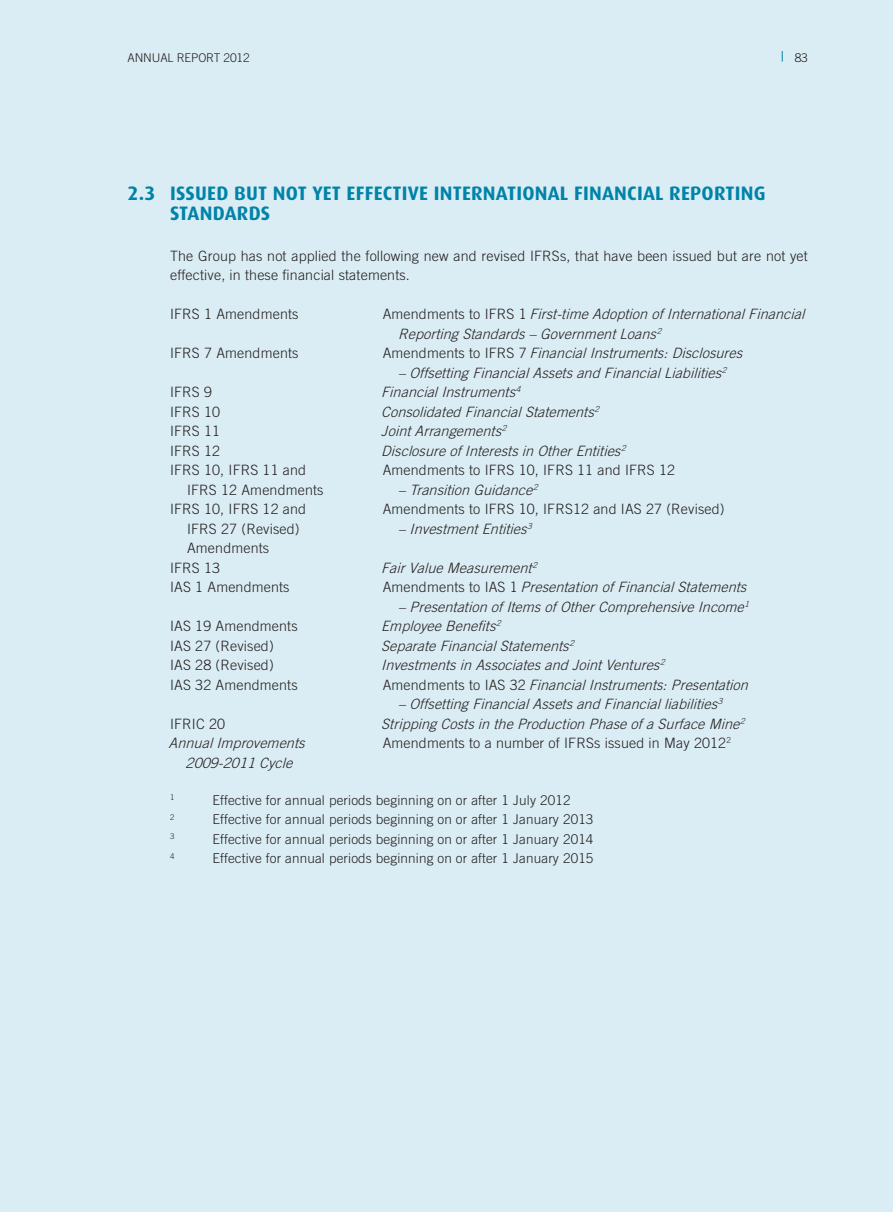
<style>
.page{position:relative;width:893px;height:1212px;background:#dbedf4}
.page>*{position:absolute;margin:0;border:0;box-sizing:border-box;transform-origin:0 0}
.Heading_1{font:700 19.5px/19.5px "Dax";letter-spacing:.01em;color:#0083a9}
.Body_Text{font:italic 300 14.25px/19.5px "Trade Gothic LT Std";color:#231f20}
.Body_Text-2{font:300 14.25px/19.5px "Trade Gothic LT Std";letter-spacing:.01em;color:#231f20}
.Notes{font:300 13.5px "Trade Gothic LT Std";letter-spacing:.01em;color:#231f20}
.t1{font:300 12px "Trade Gothic LT Std";letter-spacing:-.01em;color:#231f20}
.Notes-2{font:300 7.8px "Trade Gothic LT Std";color:#231f20}
.s1{font-style:normal}
</style>
<div class="page">
<p class="t1" style="left:128px;top:50px;width:124px">ANNUAL REPORT 2012</p>
<p class="t1" style="left:795px;top:50px;width:15px">83</p>
<p class="Heading_1" style="left:170px;top:184px;width:597px;text-indent:-43px">2.3 ISSUED BUT NOT YET EFFECTIVE INTERNATIONAL FINANCIAL REPORTING<br>STANDARDS</p>
<p class="Body_Text-2" style="left:170px;top:246px;width:639px">The Group has not applied the following new and revised IFRSs, that have been issued but are not yet effective, in these financial statements.</p>
<p class="Body_Text-2" style="left:170px;top:304px;width:130px">IFRS 1 Amendments</p>
<p class="Body_Text" style="left:398px;top:304px;width:412px;text-indent:-16px"><span class="s1">A m e n d m e n t s t o I F R S 1</span> First-time Adoption of International Financial<br>Reporting Standards – Government Loans<sup>2</sup></p>
<p class="Body_Text-2" style="left:170px;top:343px;width:130px">IFRS 7 Amendments</p>
<p class="Body_Text" style="left:383px;top:343px;width:365px"><span class="s1">A m e n d m e n t s t o I F R S 7</span> Financial Instruments: Disclosures</p>
<p class="Body_Text" style="left:398px;top:363px;width:332px">– Offsetting Financial Assets and Financial Liabilities<sup>2</sup></p>
<p class="Body_Text-2" style="left:170px;top:382px;width:43px">IFRS 9</p>
<p class="Body_Text" style="left:381px;top:382px;width:143px">Financial Instruments<sup>4</sup></p>
<p class="Body_Text-2" style="left:170px;top:402px;width:52px">IFRS 10</p>
<p class="Body_Text" style="left:381px;top:402px;width:222px">Consolidated Financial Statements<sup>2</sup></p>
<p class="Body_Text-2" style="left:170px;top:421px;width:52px">IFRS 11</p>
<p class="Body_Text" style="left:381px;top:421px;width:129px">Joint Arrangements<sup>2</sup></p>
<p class="Body_Text-2" style="left:170px;top:441px;width:52px">IFRS 12</p>
<p class="Body_Text" style="left:381px;top:441px;width:249px">Disclosure of Interests in Other Entities<sup>2</sup></p>
<p class="Body_Text-2" style="left:187px;top:460px;width:138px;text-indent:-17px">IFRS 10, IFRS 11 and<br>IFRS 12 Amendments</p>
<p class="Body_Text-2" style="left:383px;top:460px;width:294px">Amendments to IFRS 10, IFRS 11 and IFRS 12</p>
<p class="Body_Text" style="left:398px;top:480px;width:144px">– Transition Guidance<sup>2</sup></p>
<p class="Body_Text-2" style="left:187px;top:499px;width:121px;text-indent:-17px">IFRS 10, IFRS 12 and<br>IFRS 27 (Revised)<br>Amendments</p>
<p class="Body_Text-2" style="left:383px;top:499px;width:343px">Amendments to IFRS 10, IFRS12 and IAS 27 (Revised)</p>
<p class="Body_Text" style="left:398px;top:519px;width:138px">– Investment Entities<sup>3</sup></p>
<p class="Body_Text-2" style="left:170px;top:558px;width:52px">IFRS 13</p>
<p class="Body_Text" style="left:381px;top:558px;width:160px">Fair Value Measurement<sup>2</sup></p>
<p class="Body_Text-2" style="left:170px;top:577px;width:121px">IAS 1 Amendments</p>
<p class="Body_Text" style="left:383px;top:577px;width:369px"><span class="s1">A m e n d m e n t s t o I A S 1</span> Presentation of Financial Statements</p>
<p class="Body_Text" style="left:398px;top:597px;width:355px">– Presentation of Items of Other Comprehensive Income<sup>1</sup></p>
<p class="Body_Text-2" style="left:170px;top:616px;width:129px">IAS 19 Amendments</p>
<p class="Body_Text" style="left:381px;top:616px;width:124px">Employee Benefits<sup>2</sup></p>
<p class="Body_Text-2" style="left:170px;top:636px;width:105px">IAS 27 (Revised)</p>
<p class="Body_Text" style="left:381px;top:636px;width:197px">Separate Financial Statements<sup>2</sup></p>
<p class="Body_Text-2" style="left:170px;top:655px;width:105px">IAS 28 (Revised)</p>
<p class="Body_Text" style="left:381px;top:655px;width:288px">Investments in Associates and Joint Ventures<sup>2</sup></p>
<p class="Body_Text-2" style="left:170px;top:675px;width:129px">IAS 32 Amendments</p>
<p class="Body_Text" style="left:383px;top:675px;width:371px"><span class="s1">A m e n d m e n t s t o I A S 3 2</span> Financial Instruments: Presentation</p>
<p class="Body_Text" style="left:398px;top:694px;width:328px">– Offsetting Financial Assets and Financial liabilities<sup>3</sup></p>
<p class="Body_Text-2" style="left:170px;top:714px;width:56px">IFRIC 20</p>
<p class="Body_Text" style="left:381px;top:714px;width:368px">Stripping Costs in the Production Phase of a Surface Mine<sup>2</sup></p>
<p class="Body_Text" style="left:169px;top:733px;width:142px;text-align:center">Annual Improvements<br>2009-2011 Cycle</p>
<p class="Body_Text-2" style="left:383px;top:733px;width:350px">Amendments to a number of IFRSs issued in May 2012<sup>2</sup></p>
<p class="Notes-2" style="left:170px;top:793px;width:6px">1</p>
<p class="Notes" style="left:213px;top:792px;width:359px">Effective for annual periods beginning on or after 1 July 2012</p>
<p class="Notes-2" style="left:170px;top:812px;width:6px">2</p>
<p class="Notes" style="left:213px;top:811px;width:382px">Effective for annual periods beginning on or after 1 January 2013</p>
<p class="Notes-2" style="left:170px;top:832px;width:6px">3</p>
<p class="Notes" style="left:213px;top:831px;width:382px">Effective for annual periods beginning on or after 1 January 2014</p>
<p class="Notes-2" style="left:170px;top:851px;width:6px">4</p>
<p class="Notes" style="left:213px;top:850px;width:382px">Effective for annual periods beginning on or after 1 January 2015</p>
</div>
